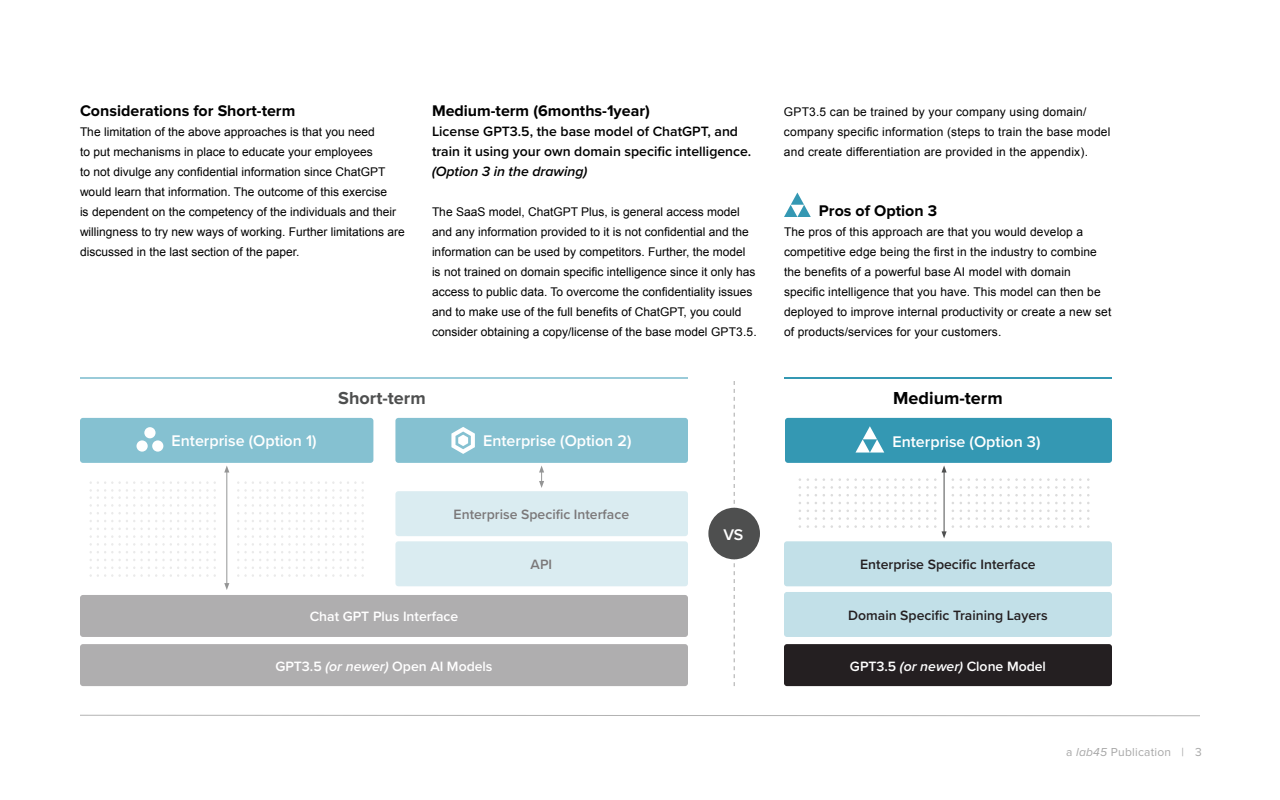
<style>
.page{position:relative;width:1280px;height:800px;background:#fff}
.page>*{position:absolute;margin:0;border:0;box-sizing:border-box;transform-origin:0 0}
.t1{font:700 18px "Proxima Nova";color:#000}
.t2{font:700 18px "Proxima Nova";color:#4e4f4f}
.t3{font:700 16px "Proxima Nova";color:#000}
.t4{font:600 16px "Proxima Nova";color:#fff}
.t5{font:600 14px/20px "Proxima Nova";color:#000}
.t6{font:600 14px "Proxima Nova";color:#241f21}
.t7{font:600 14px "Proxima Nova";color:#fff}
.t8{font:italic 600 14px "Proxima Nova";color:#000}
.t9{font:12px/20px "Arial";color:#000}
.t10{font:12px "Proxima Nova";letter-spacing:.02em;color:#a7a7a7}
.s1{font-style:italic}
</style>
<div class="page">
<svg style="left:784px;top:193px;width:27px;height:24px"></svg>
<svg style="left:734px;top:381px;width:1px;height:305px"></svg>
<div style="left:708px;top:508px;width:52px;height:51px;background:#4e4f4f;border-radius:50%"></div>
<div style="left:395px;top:541px;width:293px;height:45px;background:#daecf1;border-radius:3px"></div>
<div style="left:80px;top:595px;width:608px;height:42px;background:#afaeaf;border-radius:3px"></div>
<div style="left:80px;top:644px;width:608px;height:42px;background:#afaeaf;border-radius:3px"></div>
<div style="left:395px;top:418px;width:293px;height:45px;background:#85c1d1;border-radius:3px"></div>
<svg style="left:451px;top:427px;width:24px;height:27px"></svg>
<div style="left:80px;top:418px;width:293px;height:45px;background:#85c1d1;border-radius:3px"></div>
<div style="left:152px;top:440px;width:11px;height:12px;background:#fff;border-radius:50%"></div>
<div style="left:137px;top:440px;width:11px;height:12px;background:#fff;border-radius:50%"></div>
<div style="left:144px;top:427px;width:12px;height:11px;background:#fff;border-radius:50%"></div>
<div style="left:395px;top:491px;width:293px;height:45px;background:#daecf1;border-radius:3px"></div>
<hr style="left:226px;top:471px;width:1px;height:114px;background:#4e4f4f">
<svg style="left:224px;top:466px;width:5px;height:7px"></svg>
<svg style="left:224px;top:583px;width:5px;height:7px"></svg>
<svg style="left:539px;top:466px;width:5px;height:22px"></svg>
<svg style="left:237px;top:528px;width:127px;height:25px"></svg>
<svg style="left:237px;top:559px;width:127px;height:18px"></svg>
<svg style="left:237px;top:481px;width:127px;height:41px"></svg>
<svg style="left:90px;top:528px;width:126px;height:25px"></svg>
<svg style="left:90px;top:559px;width:126px;height:18px"></svg>
<svg style="left:90px;top:481px;width:126px;height:41px"></svg>
<div style="left:785px;top:418px;width:327px;height:45px;background:#3498b3;border-radius:3px"></div>
<svg style="left:856px;top:426px;width:28px;height:27px"></svg>
<div style="left:784px;top:644px;width:328px;height:42px;background:#241f21;border-radius:3px"></div>
<div style="left:784px;top:541px;width:328px;height:45px;background:#c2e0e8;border-radius:3px"></div>
<div style="left:784px;top:592px;width:328px;height:45px;background:#c2e0e8;border-radius:3px"></div>
<svg style="left:815px;top:478px;width:2px;height:26px"></svg>
<svg style="left:823px;top:478px;width:2px;height:26px"></svg>
<svg style="left:815px;top:510px;width:2px;height:18px"></svg>
<svg style="left:823px;top:510px;width:2px;height:18px"></svg>
<svg style="left:960px;top:478px;width:2px;height:26px"></svg>
<svg style="left:960px;top:510px;width:2px;height:18px"></svg>
<hr style="left:944px;top:471px;width:1px;height:62px;background:#4e4f4f">
<svg style="left:831px;top:466px;width:123px;height:38px"></svg>
<svg style="left:831px;top:510px;width:123px;height:28px"></svg>
<svg style="left:799px;top:478px;width:2px;height:26px"></svg>
<svg style="left:807px;top:478px;width:2px;height:26px"></svg>
<svg style="left:799px;top:510px;width:2px;height:18px"></svg>
<svg style="left:807px;top:510px;width:2px;height:18px"></svg>
<svg style="left:968px;top:478px;width:122px;height:26px"></svg>
<svg style="left:968px;top:510px;width:122px;height:18px"></svg>
<svg style="left:80px;top:715px;width:1120px;height:1px"></svg>
<hr style="left:80px;top:377px;width:608px;height:2px;background:#9acbd9">
<hr style="left:784px;top:377px;width:328px;height:2px;background:#3498b3">
<h2 class="t3" style="left:80px;top:101px;width:217px">Considerations for Short-term</h2>
<p class="t9" style="left:80px;top:122px;width:326px">The limitation of the above approaches is that you need<br>to put mechanisms in place to educate your employees<br>to not divulge any confidential information since ChatGPT would learn that information. The outcome of this exercise<br>is dependent on the competency of the individuals and their willingness to try new ways of working. Further limitations are discussed in the last section of the paper.</p>
<h2 class="t3" style="left:432px;top:101px;width:219px">Medium-term (6months-1year)</h2>
<p class="t5" style="left:432px;top:121px;width:321px">License GPT3.5, the base model of ChatGPT, and train it using your own domain specific intelligence.</p>
<p class="t8" style="left:432px;top:161px;width:157px">(Option 3 in the drawing)</p>
<p class="t9" style="left:432px;top:202px;width:326px">The SaaS model, ChatGPT Plus, is general access model and any information provided to it is not confidential and the information can be used by competitors. Further, the model is not trained on domain specific intelligence since it only has access to public data. To overcome the confidentiality issues and to make use of the full benefits of ChatGPT, you could consider obtaining a copy/license of the base model GPT3.5.</p>
<p class="t9" style="left:784px;top:102px;width:328px">GPT3.5 can be trained by your company using domain/ company specific information (steps to train the base model and create differentiation are provided in the appendix).</p>
<h2 class="t3" style="left:819px;top:201px;width:120px">Pros of Option 3</h2>
<p class="t9" style="left:784px;top:222px;width:329px">The pros of this approach are that you would develop a competitive edge being the first in the industry to combine the benefits of a powerful base AI model with domain specific intelligence that you have. This model can then be deployed to improve internal productivity or create a new set of products/services for your customers.</p>
<h1 class="t2" style="left:338px;top:388px;width:89px">Short-term</h1>
<h1 class="t1" style="left:893px;top:388px;width:111px">Medium-term</h1>
<h2 class="t4" style="left:172px;top:428px;width:146px">Enterprise (Option 1)</h2>
<h2 class="t4" style="left:483px;top:429px;width:150px">Enterprise (Option 2)</h2>
<p class="t6" style="left:454px;top:504px;width:177px">Enterprise Specific Interface</p>
<p class="t7" style="left:310px;top:606px;width:150px">Chat GPT Plus Interface</p>
<p class="t7" style="left:275px;top:656px;width:219px">GPT3.5 <span class="s1">(or newer)</span> Open AI Models</p>
<p class="t6" style="left:531px;top:554px;width:23px">API</p>
<h2 class="t4" style="left:723px;top:523px;width:21px">VS</h2>
<h2 class="t4" style="left:893px;top:429px;width:149px">Enterprise (Option 3)</h2>
<p class="t6" style="left:860px;top:554px;width:177px">Enterprise Specific Interface</p>
<p class="t6" style="left:848px;top:605px;width:201px">Domain Specific Training Layers</p>
<p class="t7" style="left:850px;top:656px;width:198px">GPT3.5 <span class="s1">(or newer)</span> Clone Model</p>
<p class="t10" style="left:1066px;top:746px;width:137px">a <span class="s1">lab45</span> Publication | 3</p>
</div>
